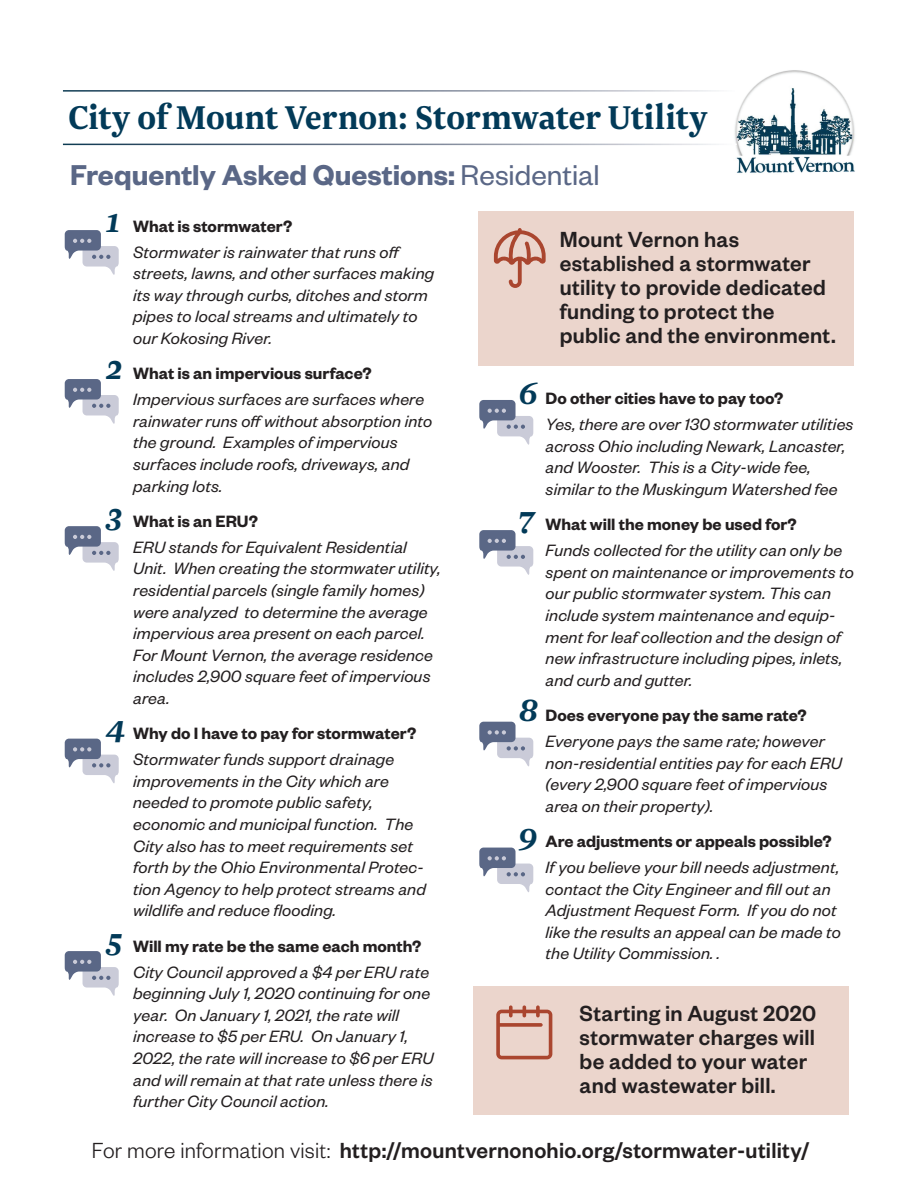
<style>
.page{position:relative;width:918px;height:1188px;background:#fff}
.page>*{position:absolute;margin:0;border:0;box-sizing:border-box;transform-origin:0 0}
.t1{font:700 38.7px "Newzald";letter-spacing:-.01em;color:#023a58}
.t2{font:600 31.5px "Founders Grotesk";color:#5a6786}
.t3{font:500 24px/24px "Founders Grotesk";letter-spacing:.01em;color:#231f20}
.t4{font:italic 18px/21.6px "Founders Grotesk";letter-spacing:.01em;color:#231f20}
.s1{font-weight:400}
.s2{font-family:"Newzald";font-weight:700;font-size:36px;color:#023a58}
.s3{font-weight:600;font-style:normal}
.s4{font-weight:300}
</style>
<div class="page">
<svg style="left:65px;top:230px;width:54px;height:45px"></svg>
<svg style="left:479px;top:400px;width:54px;height:45px"></svg>
<svg style="left:479px;top:530px;width:54px;height:45px"></svg>
<svg style="left:479px;top:722px;width:54px;height:45px"></svg>
<svg style="left:479px;top:848px;width:54px;height:44px"></svg>
<svg style="left:65px;top:379px;width:54px;height:45px"></svg>
<svg style="left:65px;top:739px;width:54px;height:44px"></svg>
<svg style="left:65px;top:951px;width:54px;height:45px"></svg>
<svg style="left:65px;top:526px;width:54px;height:45px"></svg>
<img style="left:734px;top:70px;width:121px;height:103px">
<hr style="left:63px;top:90px;width:674px;height:2px;background:#fff">
<hr style="left:63px;top:144px;width:674px;height:1px;background:#fff">
<div style="left:474px;top:986px;width:375px;height:129px;background:#ebd5cc"></div>
<svg style="left:496px;top:1005px;width:56px;height:54px"></svg>
<div style="left:479px;top:211px;width:375px;height:154px;background:#ebd5cc"></div>
<svg style="left:494px;top:228px;width:52px;height:60px"></svg>
<h1 class="t1" style="left:68px;top:92px;width:641px">City of Mount Vernon: Stormwater Utility</h1>
<h2 class="t2" style="left:70px;top:155px;width:531px">Frequently Asked Questions: <span class="s1">Residential</span></h2>
<p class="t4" style="left:133px;top:212px;width:270px;line-height:26.1px;text-indent:-27px"><span class="s2">1</span> <span class="s3">What is stormwater?<br></span>Stormwater is rainwater that runs off</p>
<p class="t4" style="left:133px;top:262px;width:302px">streets, lawns, and other surfaces making its way through curbs, ditches and storm pipes to local streams and ultimately to our Kokosing River.</p>
<p class="t4" style="left:133px;top:360px;width:293px;line-height:26.1px;text-indent:-27px"><span class="s2">2</span> <span class="s3">What is an impervious surface?<br></span>Impervious surfaces are surfaces where</p>
<p class="t4" style="left:133px;top:409px;width:301px">rainwater runs off without absorption into the ground. Examples of impervious surfaces include roofs, driveways, and parking lots.</p>
<p class="t4" style="left:133px;top:507px;width:275px;line-height:26.1px;text-indent:-27px"><span class="s2">3</span> <span class="s3">What is an ERU?<br></span>ERU stands for Equivalent Residential</p>
<p class="t4" style="left:133px;top:557px;width:309px">Unit. When creating the stormwater utility, residential parcels (single family homes) were analyzed to determine the average impervious area present on each parcel.<br>For Mount Vernon, the average residence includes 2,900 square feet of impervious area.</p>
<p class="t4" style="left:106px;top:720px;width:312px;line-height:26.1px;text-align:center"><span class="s2">4</span> <span class="s3">Why do I have to pay for stormwater?<br></span>Stormwater funds support drainage</p>
<p class="t4" style="left:133px;top:769px;width:294px">improvements in the City which are needed to promote public safety, economic and municipal function. The City also has to meet requirements set forth by the Ohio Environmental Protec&shy;tion Agency to help protect streams and wildlife and reduce flooding.</p>
<p class="t4" style="left:133px;top:932px;width:297px;line-height:26.1px;text-indent:-27px"><span class="s2">5</span> <span class="s3">Will my rate be the same each month?<br></span>City Council approved a $4 per ERU rate</p>
<p class="t4" style="left:133px;top:982px;width:302px">beginning July 1, 2020 continuing for one year. On January 1, 2021, the rate will increase to $5 per ERU. On January 1, 2022, the rate will increase to $6 per ERU and will remain at that rate unless there is further City Council action.</p>
<h3 class="t3" style="left:560px;top:226px;width:278px">Mount Vernon has established a stormwater utility to provide dedicated funding to protect the public and the environment.</h3>
<p class="t4" style="left:546px;top:384px;width:309px;line-height:26.1px;text-indent:-27px"><span class="s2">6</span> <span class="s3">Do other cities have to pay too?<br></span>Yes, there are over 130 stormwater utilities</p>
<p class="t4" style="left:546px;top:434px;width:301px">across Ohio including Newark, Lancaster, and Wooster. This is a City-wide fee, similar to the Muskingum Watershed fee</p>
<p class="t4" style="left:546px;top:510px;width:298px;line-height:26.1px;text-indent:-27px"><span class="s2">7</span> <span class="s3">What will the money be used for?<br></span>Funds collected for the utility can only be</p>
<p class="t4" style="left:546px;top:560px;width:310px">spent on maintenance or improvements to our public stormwater system. This can include system maintenance and equip&shy;ment for leaf collection and the design of new infrastructure including pipes, inlets, and curb and gutter.</p>
<p class="t4" style="left:546px;top:701px;width:281px;line-height:26.1px;text-indent:-27px"><span class="s2">8</span> <span class="s3">Does everyone pay the same rate?<br></span>Everyone pays the same rate; however</p>
<p class="t4" style="left:546px;top:751px;width:298px">non-residential entities pay for each ERU (every 2,900 square feet of impervious area on their property).</p>
<p class="t4" style="left:546px;top:827px;width:295px;line-height:26.1px;text-indent:-27px"><span class="s2">9</span> <span class="s3">Are adjustments or appeals possible?<br></span>If you believe your bill needs adjustment,</p>
<p class="t4" style="left:546px;top:877px;width:297px">contact the City Engineer and fill out an Adjustment Request Form. If you do not like the results an appeal can be made to the Utility Commission. .</p>
<h3 class="t3" style="left:580px;top:1000px;width:238px">Starting in August 2020 stormwater charges will be added to your water and wastewater bill.</h3>
<h3 class="t3" style="left:92px;top:1137px;width:719px"><span class="s4">For more information visit:</span> http://mountvernonohio.org/stormwater-utility/</h3>
</div>
